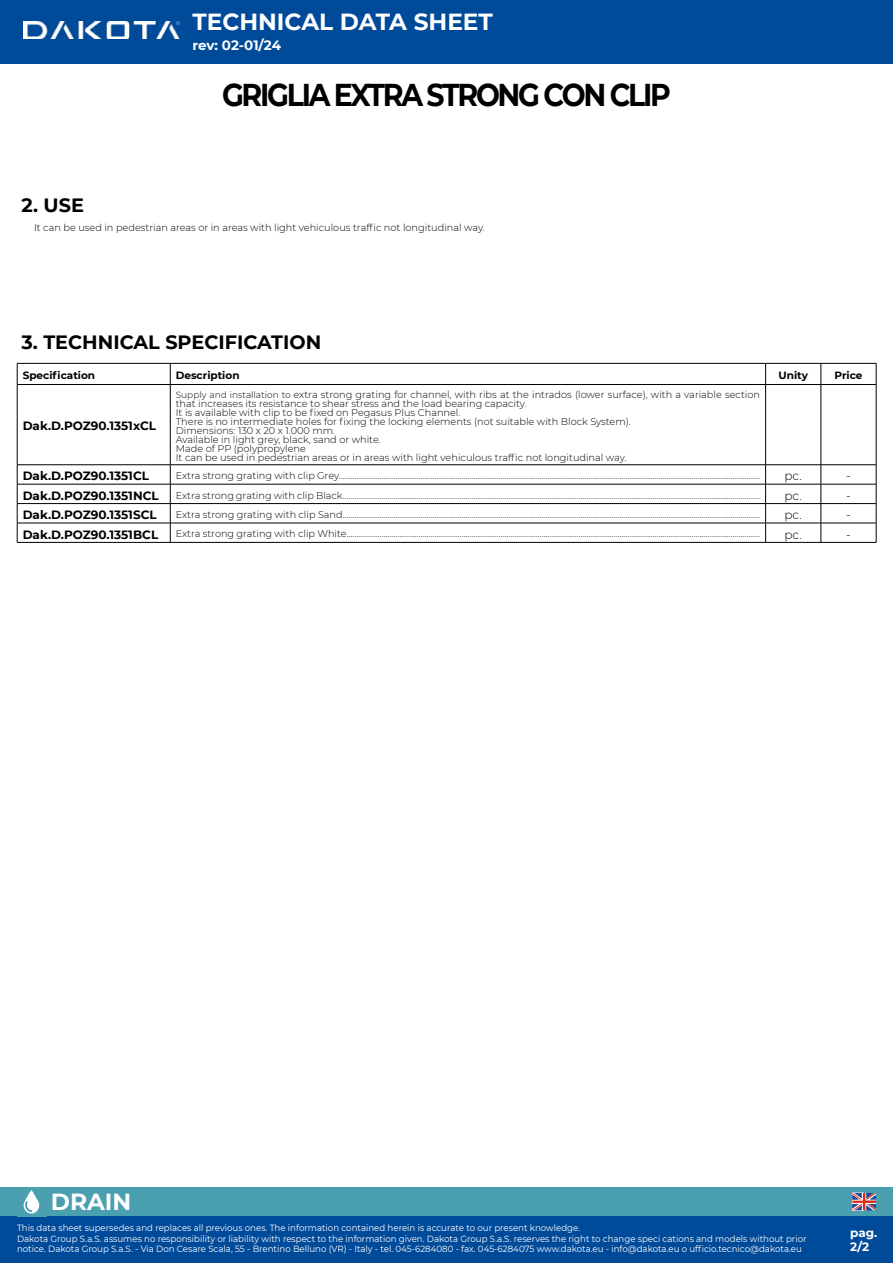
<style>
.page{position:relative;width:893px;height:1263px;background:#fff}
.page>*{position:absolute;margin:0;border:0;box-sizing:border-box;transform-origin:0 0}
.t1{font:700 31.5px "Montserrat";letter-spacing:-.08em;color:#000;scale:.9 1}
.t2{font:700 23.25px "Montserrat";color:#fff}
.t3{font:700 19.2px "Montserrat";color:#000}
.t4{font:700 13.5px "Montserrat";letter-spacing:-.01em;color:#fff}
.t5{font:700 12px "Montserrat";color:#000}
.t6{font:300 12px "Montserrat";color:#000}
.t7{font:700 12px/14.4px "Montserrat";color:#fff}
.t8{font:700 10.5px "Montserrat";color:#000}
.t9{font:300 9.75px/9px "Montserrat";color:#000}
.t10{font:9px/10.5px "Montserrat";color:#fff;scale:.96 1}
.s1{font-size:9px}
</style>
<div class="page">
<div style="left:0;top:0;width:893px;height:64px;background:#004a9a"></div>
<div style="left:0;top:1216px;width:893px;height:47px;background:#004a9a"></div>
<div style="left:0;top:1187px;width:893px;height:29px;background:#4aa0af"></div>
<svg style="left:24px;top:1190px;width:15px;height:23px"></svg>
<svg style="left:852px;top:1193px;width:24px;height:17px"></svg>
<img style="left:23px;top:22px;width:157px;height:17px">
<svg style="left:170px;top:364px;width:1px;height:20px"></svg>
<svg style="left:765px;top:364px;width:1px;height:20px"></svg>
<svg style="left:821px;top:364px;width:1px;height:20px"></svg>
<hr style="left:17px;top:385px;width:1px;height:80px;background:#000">
<hr style="left:170px;top:385px;width:1px;height:80px;background:#000">
<hr style="left:765px;top:385px;width:1px;height:80px;background:#000">
<hr style="left:821px;top:385px;width:1px;height:80px;background:#000">
<hr style="left:876px;top:385px;width:1px;height:80px;background:#000">
<hr style="left:17px;top:464px;width:153px;height:1px;background:#000">
<hr style="left:170px;top:464px;width:596px;height:1px;background:#000">
<hr style="left:766px;top:464px;width:55px;height:1px;background:#000">
<hr style="left:821px;top:464px;width:55px;height:1px;background:#000">
<hr style="left:17px;top:484px;width:153px;height:1px;background:#000">
<hr style="left:170px;top:484px;width:596px;height:1px;background:#000">
<hr style="left:766px;top:484px;width:55px;height:1px;background:#000">
<hr style="left:821px;top:484px;width:55px;height:1px;background:#000">
<hr style="left:17px;top:503px;width:153px;height:1px;background:#000">
<hr style="left:170px;top:503px;width:596px;height:1px;background:#000">
<hr style="left:766px;top:503px;width:55px;height:1px;background:#000">
<hr style="left:821px;top:503px;width:55px;height:1px;background:#000">
<hr style="left:17px;top:523px;width:153px;height:1px;background:#000">
<svg style="left:17px;top:465px;width:1px;height:77px"></svg>
<hr style="left:170px;top:523px;width:596px;height:1px;background:#000">
<svg style="left:170px;top:465px;width:1px;height:77px"></svg>
<hr style="left:766px;top:523px;width:55px;height:1px;background:#000">
<svg style="left:765px;top:465px;width:1px;height:77px"></svg>
<hr style="left:821px;top:523px;width:55px;height:1px;background:#000">
<svg style="left:821px;top:465px;width:1px;height:77px"></svg>
<svg style="left:876px;top:465px;width:1px;height:77px"></svg>
<hr style="left:17px;top:542px;width:153px;height:1px;background:#000">
<hr style="left:170px;top:542px;width:596px;height:1px;background:#000">
<hr style="left:766px;top:542px;width:55px;height:1px;background:#000">
<hr style="left:821px;top:542px;width:55px;height:1px;background:#000">
<hr style="left:17px;top:363px;width:153px;height:1px;background:#000">
<svg style="left:17px;top:364px;width:1px;height:20px"></svg>
<hr style="left:170px;top:363px;width:596px;height:1px;background:#000">
<hr style="left:766px;top:363px;width:55px;height:1px;background:#000">
<hr style="left:821px;top:363px;width:55px;height:1px;background:#000">
<svg style="left:876px;top:364px;width:1px;height:20px"></svg>
<hr style="left:17px;top:384px;width:153px;height:1px;background:#000">
<hr style="left:170px;top:384px;width:596px;height:1px;background:#000">
<hr style="left:766px;top:384px;width:55px;height:1px;background:#000">
<hr style="left:821px;top:384px;width:55px;height:1px;background:#000">
<h2 class="t2" style="left:192px;top:5px;width:302px">TECHNICAL DATA SHEET</h2>
<h3 class="t4" style="left:192px;top:35px;width:90px">rev: 02-01/24</h3>
<h3 class="t3" style="left:22px;top:192px;width:64px">2. USE</h3>
<h1 class="t1" style="left:222px;top:72px;width:500px">GRIGLIA EXTRA STRONG CON CLIP</h1>
<p class="t9" style="left:34px;top:222px;width:452px">It can be used in pedestrian areas or in areas with light vehiculous traffic not longitudinal way.</p>
<h3 class="t3" style="left:22px;top:329px;width:301px">3. TECHNICAL SPECIFICATION</h3>
<p class="t8" style="left:23px;top:368px;width:74px">Specification</p>
<p class="t8" style="left:176px;top:368px;width:65px">Description</p>
<p class="t8" style="left:778px;top:368px;width:31px">Unity</p>
<p class="t8" style="left:834px;top:368px;width:29px">Price</p>
<p class="t5" style="left:23px;top:417px;width:135px">Dak.D.POZ90.1351xCL</p>
<p class="t9" style="left:176px;top:390px;width:586px"><span class="s1">Supply and installation to</span> extra strong grating for channel, with ribs at the intrados (lower surface), with a variable section that increases its resistance to shear stress and the load bearing capacity.<br>It is available with clip to be fixed on Pegasus Plus Channel.<br>There is no intermediate holes for fixing the locking elements (not suitable with Block System).<br>Dimensions: 130 x 20 x 1.000 mm.<br>Available in light grey, black, sand or white.<br>Made of PP (polypropylene<br>It can be used in pedestrian areas or in areas with light vehiculous traffic not longitudinal way.</p>
<p class="t5" style="left:23px;top:467px;width:128px">Dak.D.POZ90.1351CL</p>
<p class="t9" style="left:176px;top:471px;width:586px">Extra strong grating with clip Grey........................................................................................................................................................................................................................</p>
<p class="t6" style="left:784px;top:468px;width:19px">pc.</p>
<p class="t6" style="left:846px;top:468px;width:6px">-</p>
<p class="t5" style="left:23px;top:487px;width:138px">Dak.D.POZ90.1351NCL</p>
<p class="t9" style="left:176px;top:490px;width:586px">Extra strong grating with clip Black......................................................................................................................................................................................................................</p>
<p class="t6" style="left:784px;top:487px;width:19px">pc.</p>
<p class="t6" style="left:846px;top:487px;width:6px">-</p>
<p class="t5" style="left:23px;top:506px;width:136px">Dak.D.POZ90.1351SCL</p>
<p class="t9" style="left:176px;top:510px;width:586px">Extra strong grating with clip Sand......................................................................................................................................................................................................................</p>
<p class="t6" style="left:784px;top:507px;width:19px">pc.</p>
<p class="t6" style="left:846px;top:507px;width:6px">-</p>
<p class="t5" style="left:23px;top:526px;width:137px">Dak.D.POZ90.1351BCL</p>
<p class="t9" style="left:176px;top:529px;width:586px">Extra strong grating with clip White....................................................................................................................................................................................................................</p>
<p class="t6" style="left:784px;top:526px;width:19px">pc.</p>
<p class="t6" style="left:846px;top:526px;width:6px">-</p>
<h2 class="t2" style="left:51px;top:1184px;width:82px">DRAIN</h2>
<p class="t10" style="left:17px;top:1222px;width:824px">This data sheet supersedes and replaces all previous ones. The information contained herein is accurate to our present knowledge.<br>Dakota Group S.a.S. assumes no responsibility or liability with respect to the information given. Dakota Group S.a.S. reserves the right to change speci cations and models without prior notice. Dakota Group S.a.S. - Via Don Cesare Scala, 55 - Brentino Belluno (VR) - Italy - tel. 045-6284080 - fax. 045-6284075 www.dakota.eu - info@dakota.eu o ufficio.tecnico@dakota.eu</p>
<p class="t7" style="left:850px;top:1225px;width:29px">pag.<br>2/2</p>
</div>
